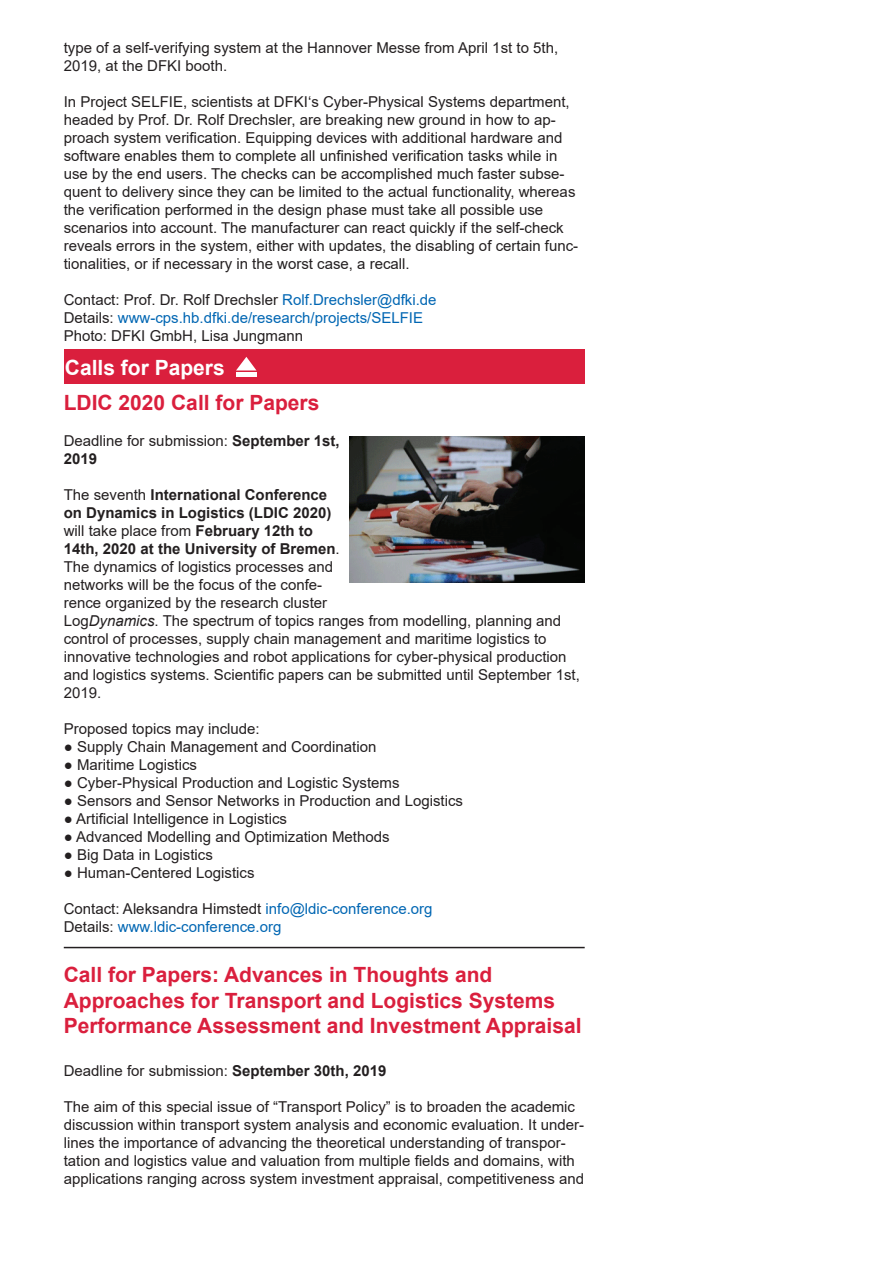
<style>
.page{position:relative;width:893px;height:1263px;background:#fff}
.page>*{position:absolute;margin:0;border:0;box-sizing:border-box;transform-origin:0 0}
.t1{font:700 21px/25.2px "Arial";color:#da1f3d}
.t2{font:700 21px "Arial";color:#fff}
.t3{font:15px/18px "Arial";color:#231f20}
.t4{font:15px/18px "Arial";color:#0166b3}
.s1{color:#231f20}
.s2{font-weight:700}
.s3{font-style:italic}
</style>
<div class="page">
<hr style="left:64px;top:947px;width:521px;height:1px;background:#231f20">
<img style="left:350px;top:436px;width:234px;height:147px">
<div style="left:64px;top:350px;width:521px;height:34px;background:#da1f3d"></div>
<div style="left:236px;top:372px;width:20px;height:5px;background:#fff"></div>
<svg style="left:236px;top:357px;width:20px;height:13px"></svg>
<p class="t3" style="left:64px;top:39px;width:496px">type of a self-verifying system at the Hannover Messe from April 1st to 5th,<br>2019, at the DFKI booth.</p>
<p class="t3" style="left:64px;top:93px;width:516px">In Project SELFIE, scientists at DFKI‘s Cyber-Physical Systems department, headed by Prof. Dr. Rolf Drechsler, are breaking new ground in how to ap&shy;proach system verification. Equipping devices with additional hardware and software enables them to complete all unfinished verification tasks while in use by the end users. The checks can be accomplished much faster subse&shy;quent to delivery since they can be limited to the actual functionality, whereas the verification performed in the design phase must take all possible use scenarios into account. The manufacturer can react quickly if the self-check reveals errors in the system, either with updates, the disabling of certain func&shy;tionalities, or if necessary in the worst case, a recall.</p>
<p class="t4" style="left:64px;top:291px;width:374px"><span class="s1">Contact: Prof. Dr. Rolf Drechsler</span> Rolf.Drechsler@dfki.de<br><span class="s1">Details:</span> www-cps.hb.dfki.de/research/projects/SELFIE<br><span class="s1">Photo: DFKI GmbH, Lisa Jungmann</span></p>
<h1 class="t2" style="left:65px;top:352px;width:161px">Calls for Papers</h1>
<h1 class="t1" style="left:64px;top:390px;width:257px">LDIC 2020 Call for Papers</h1>
<p class="t3" style="left:64px;top:431px;width:277px">Deadline for submission: <span class="s2">September 1st,<br>2019</span></p>
<p class="t3" style="left:64px;top:485px;width:518px">The seventh <span class="s2">International Conference<br>on Dynamics in Logistics (LDIC 2020)<br></span>will take place from <span class="s2">February 12th to<br>14th, 2020 at the University of Bremen</span>.<br>The dynamics of logistics processes and<br>networks will be the focus of the confe-<br>rence organized by the research cluster<br>Log<span class="s3">Dynamics</span>. The spectrum of topics ranges from modelling, planning and control of processes, supply chain management and maritime logistics to innovative technologies and robot applications for cyber-physical production and logistics systems. Scientific papers can be submitted until September 1st, 2019.</p>
<p class="t3" style="left:64px;top:719px;width:197px">Proposed topics may include:</p>
<p class="t3" style="left:64px;top:737px;width:314px">● Supply Chain Management and Coordination</p>
<p class="t3" style="left:64px;top:755px;width:135px">● Maritime Logistics</p>
<p class="t3" style="left:64px;top:773px;width:337px">● Cyber-Physical Production and Logistic Systems</p>
<p class="t3" style="left:64px;top:791px;width:401px">● Sensors and Sensor Networks in Production and Logistics</p>
<p class="t3" style="left:64px;top:809px;width:225px">● Artificial Intelligence in Logistics</p>
<p class="t3" style="left:64px;top:827px;width:327px">● Advanced Modelling and Optimization Methods</p>
<p class="t3" style="left:64px;top:845px;width:151px">● Big Data in Logistics</p>
<p class="t3" style="left:64px;top:863px;width:192px">● Human-Centered Logistics</p>
<p class="t4" style="left:64px;top:899px;width:370px"><span class="s1">Contact: Aleksandra Himstedt</span> info@ldic-conference.org<br><span class="s1">Details:</span> www.ldic-conference.org</p>
<h1 class="t1" style="left:64px;top:963px;width:519px">Call for Papers: Advances in Thoughts and<br>Approaches for Transport and Logistics Systems<br>Performance Assessment and Investment Appraisal</h1>
<p class="t3" style="left:64px;top:1061px;width:324px">Deadline for submission: <span class="s2">September 30th, 2019</span></p>
<p class="t3" style="left:64px;top:1097px;width:522px">The aim of this special issue of “Transport Policy” is to broaden the academic discussion within transport system analysis and economic evaluation. It under&shy;lines the importance of advancing the theoretical understanding of transpor&shy;tation and logistics value and valuation from multiple fields and domains, with applications ranging across system investment appraisal, competitiveness and</p>
</div>
